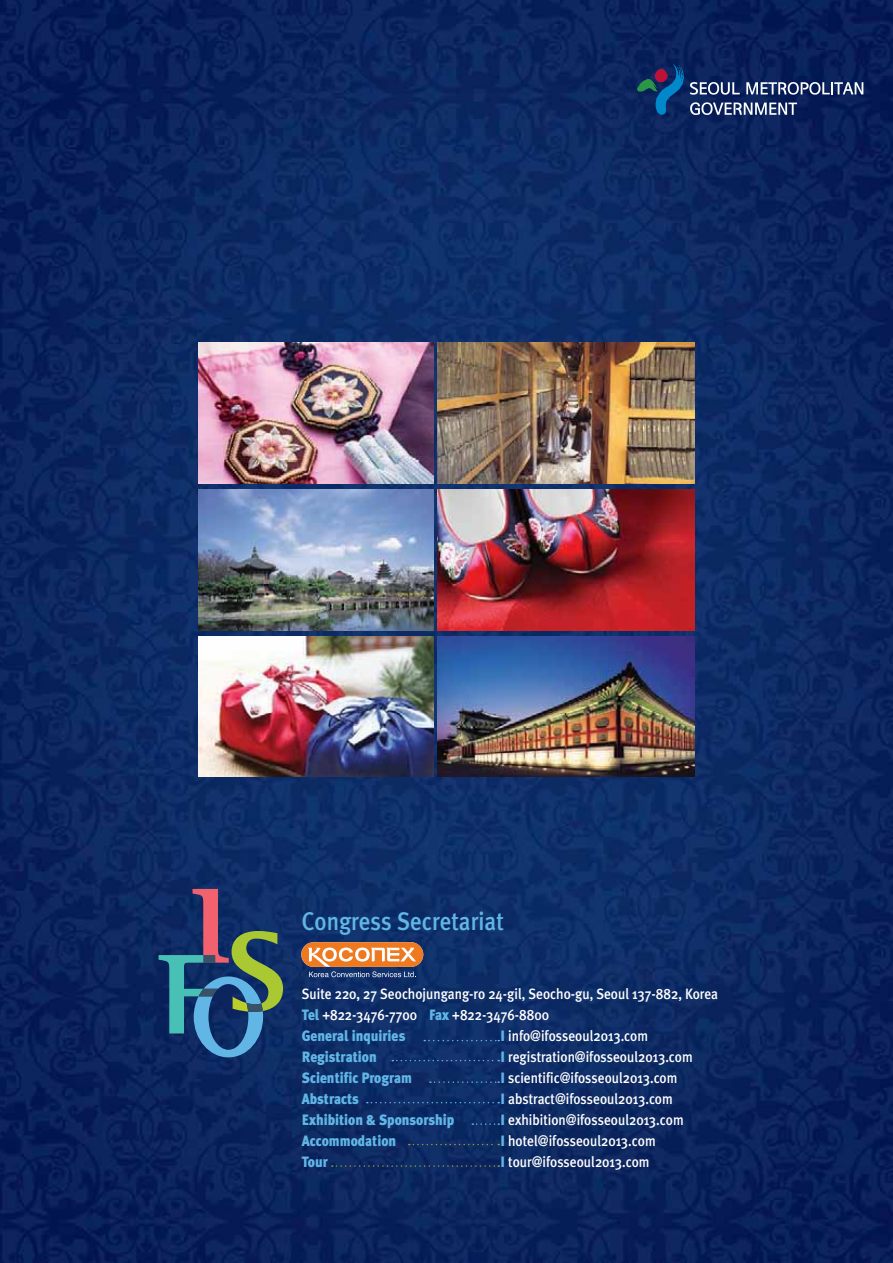
<style>
.page{position:relative;width:893px;height:1263px;background:#fff}
.page>*{position:absolute;margin:0;border:0;box-sizing:border-box;transform-origin:0 0}
.t1{font:500 25.5px "Meta Plus";color:#61b6e6;scale:.9 1}
.t2{font:500 15px/21px "Meta Plus";color:#fff;scale:.9 1}
.t3{font:900 15px "Meta Plus";color:#61b6e6;scale:.9 1}
.s1{font-weight:900;color:#61b6e6}
</style>
<div class="page">
<img style="left:0;top:0;width:893px;height:1263px">
<svg style="left:159px;top:889px;width:124px;height:168px;background:#345473"></svg>
<svg style="left:301px;top:942px;width:122px;height:35px;background:#b38063"></svg>
<svg style="left:424px;top:1040px;width:75px;height:1px"></svg>
<svg style="left:392px;top:1060px;width:107px;height:1px"></svg>
<svg style="left:430px;top:1081px;width:69px;height:2px"></svg>
<svg style="left:367px;top:1102px;width:132px;height:1px"></svg>
<svg style="left:472px;top:1123px;width:27px;height:2px"></svg>
<svg style="left:409px;top:1144px;width:90px;height:1px"></svg>
<img style="left:437px;top:343px;width:257px;height:141px">
<img style="left:198px;top:343px;width:235px;height:141px">
<img style="left:437px;top:489px;width:257px;height:141px">
<img style="left:198px;top:489px;width:235px;height:141px">
<img style="left:437px;top:636px;width:257px;height:141px">
<img style="left:198px;top:636px;width:235px;height:141px">
<svg style="left:332px;top:1165px;width:167px;height:2px"></svg>
<svg style="left:690px;top:82px;width:50px;height:13px"></svg>
<svg style="left:746px;top:82px;width:117px;height:13px"></svg>
<svg style="left:690px;top:102px;width:107px;height:13px"></svg>
<svg style="left:637px;top:64px;width:47px;height:51px;background:#143d6e"></svg>
<h1 class="t1" style="left:302px;top:906px;width:226px">Congress Secretariat</h1>
<p class="t2" style="left:302px;top:983px;width:464px">Suite 220, 27 Seochojungang-ro 24-gil, Seocho-gu, Seoul 137-882, Korea<br><span class="s1">Tel</span> +822-3476-7700 <span class="s1">Fax</span> +822-3476-8800<br><span class="s1">General inquiries</span></p>
<p class="t2" style="left:501px;top:1025px;width:165px"><span class="s1">I</span> info@ifosseoul2013.com</p>
<p class="t3" style="left:302px;top:1049px;width:85px">Registration</p>
<p class="t2" style="left:501px;top:1046px;width:215px"><span class="s1">I</span> registration@ifosseoul2013.com</p>
<p class="t3" style="left:302px;top:1070px;width:124px">Scientific Program</p>
<p class="t2" style="left:501px;top:1067px;width:198px"><span class="s1">I</span> scientific@ifosseoul2013.com</p>
<p class="t3" style="left:302px;top:1091px;width:65px">Abstracts</p>
<p class="t2" style="left:501px;top:1088px;width:193px"><span class="s1">I</span> abstract@ifosseoul2013.com</p>
<p class="t3" style="left:302px;top:1112px;width:171px">Exhibition &amp; Sponsorship</p>
<p class="t2" style="left:501px;top:1109px;width:205px"><span class="s1">I</span> exhibition@ifosseoul2013.com</p>
<p class="t3" style="left:302px;top:1133px;width:106px">Accommodation</p>
<p class="t2" style="left:501px;top:1130px;width:174px"><span class="s1">I</span> hotel@ifosseoul2013.com</p>
<p class="t3" style="left:302px;top:1154px;width:30px">Tour</p>
<p class="t2" style="left:501px;top:1151px;width:167px"><span class="s1">I</span> tour@ifosseoul2013.com</p>
</div>
